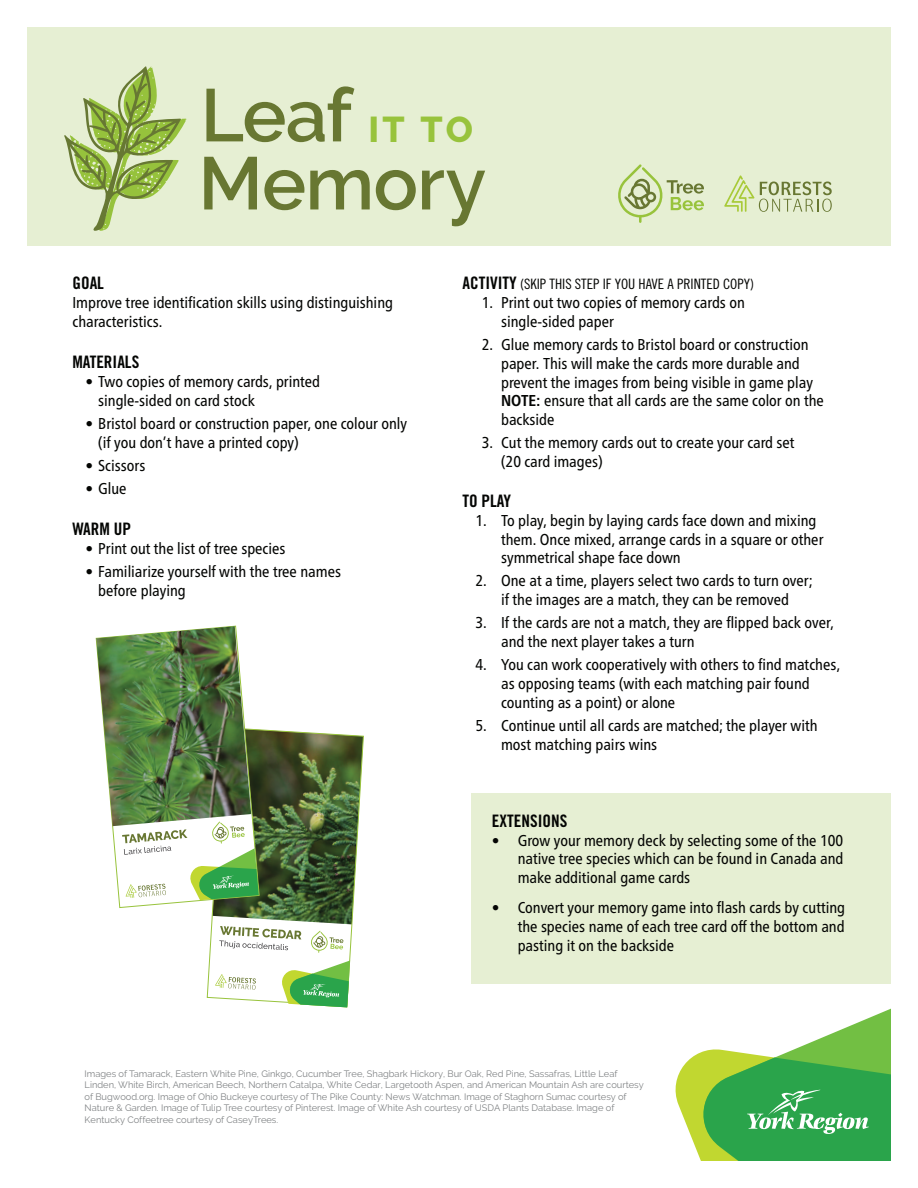
<style>
.page{position:relative;width:918px;height:1188px;background:#fff}
.page>*{position:absolute;margin:0;border:0;box-sizing:border-box;transform-origin:0 0}
.t1{font:600 74.25px/68.1px "Raleway";letter-spacing:-.01em;color:#687732}
.t2{font:17.25px "Trade Gothic LT Pro Bd Cn 20";color:#040503}
.t3{font:condensed 15.75px/18.9px "Frutiger Neue LT Pro";color:#040503}
.t4{font:14.4px "Trade Gothic LT Pro Cn 18";color:#040503}
.t5{font:9.3px/11.4px "Raleway";color:#808385}
.s1{font-weight:800;font-size:35.85px;color:#98c33c}
.s2{font-family:"Trade Gothic LT Pro Bd Cn 20";font-size:17.25px}
.s3{font-weight:700}
</style>
<div class="page">
<div style="left:471px;top:793px;width:420px;height:191px;background:#e6efd3"></div>
<div style="left:27px;top:27px;width:864px;height:218px;background:#e6efd3"></div>
<svg style="left:618px;top:164px;width:86px;height:59px"></svg>
<svg style="left:724px;top:175px;width:108px;height:37px"></svg>
<svg style="left:64px;top:66px;width:122px;height:165px"></svg>
<img style="left:207px;top:729px;width:157px;height:270px">
<svg style="left:112px;top:728px;width:148px;height:180px"></svg>
<img style="left:96px;top:626px;width:155px;height:200px">
<svg style="left:675px;top:1008px;width:216px;height:153px"></svg>
<svg style="left:215px;top:926px;width:135px;height:81px"></svg>
<svg style="left:122px;top:822px;width:137px;height:79px"></svg>
<h1 class="t1" style="left:198px;top:81px;width:289px">Leaf <span class="s1">IT TO<br></span>Memory</h1>
<p class="t2" style="left:72px;top:272px;width:33px">GOAL</p>
<p class="t3" style="left:72px;top:293px;width:322px">Improve tree identification skills using distinguishing characteristics.</p>
<p class="t2" style="left:72px;top:351px;width:68px">MATERIALS</p>
<p class="t3" style="left:98px;top:372px;width:223px;text-indent:-13px">• Two copies of memory cards, printed single-sided on card stock</p>
<p class="t3" style="left:98px;top:414px;width:310px;text-indent:-13px">• Bristol board or construction paper, one colour only (if you don’t have a printed copy)</p>
<p class="t3" style="left:85px;top:456px;width:61px">• Scissors</p>
<p class="t3" style="left:85px;top:479px;width:43px">• Glue</p>
<p class="t2" style="left:72px;top:518px;width:60px">WARM UP</p>
<p class="t3" style="left:85px;top:539px;width:202px">• Print out the list of tree species</p>
<p class="t3" style="left:98px;top:562px;width:244px;text-indent:-13px">• Familiarize yourself with the tree names before playing</p>
<p class="t4" style="left:462px;top:275px;width:293px"><span class="s2">ACTIVITY</span> (SKIP THIS STEP IF YOU HAVE A PRINTED COPY)</p>
<p class="t3" style="left:501px;top:293px;width:245px;text-indent:-19px">1. Print out two copies of memory cards on single-sided paper</p>
<p class="t3" style="left:501px;top:335px;width:324px;text-indent:-19px">2. Glue memory cards to Bristol board or construction paper. This will make the cards more durable and prevent the images from being visible in game play <span class="s3">NOTE:</span> ensure that all cards are the same color on the backside</p>
<p class="t3" style="left:501px;top:433px;width:295px;text-indent:-19px">3. Cut the memory cards out to create your card set (20 card images)</p>
<p class="t2" style="left:462px;top:490px;width:50px">TO PLAY</p>
<p class="t3" style="left:501px;top:511px;width:324px;text-indent:-26px">1. To play, begin by laying cards face down and mixing them. Once mixed, arrange cards in a square or other symmetrical shape face down</p>
<p class="t3" style="left:475px;top:571px;width:339px;text-align:center">2. One at a time, players select two cards to turn over; if the images are a match, they can be removed</p>
<p class="t3" style="left:501px;top:613px;width:334px;text-indent:-26px">3. If the cards are not a match, they are flipped back over, and the next player takes a turn</p>
<p class="t3" style="left:501px;top:655px;width:340px;text-indent:-26px">4. You can work cooperatively with others to find matches, as opposing teams (with each matching pair found counting as a point) or alone</p>
<p class="t3" style="left:501px;top:716px;width:318px;text-indent:-26px">5. Continue until all cards are matched; the player with most matching pairs wins</p>
<p class="t2" style="left:492px;top:810px;width:77px">EXTENSIONS</p>
<p class="t3" style="left:518px;top:831px;width:327px;text-align:justify;text-indent:-26px">• Grow your memory deck by selecting some of the 100 native tree species which can be found in Canada and make additional game cards</p>
<p class="t3" style="left:518px;top:898px;width:329px;text-align:justify;text-indent:-26px">• Convert your memory game into flash cards by cutting the species name of each tree card off the bottom and pasting it on the backside</p>
<p class="t5" style="left:85px;top:1068px;width:561px">Images of Tamarack, Eastern White Pine, Ginkgo, Cucumber Tree, Shagbark Hickory, Bur Oak, Red Pine, Sassafras, Little Leaf Linden, White Birch, American Beech, Northern Catalpa, White Cedar, Largetooth Aspen, and American Mountain Ash are courtesy of Bugwood.org. Image of Ohio Buckeye courtesy of The Pike County: News Watchman. Image of Staghorn Sumac courtesy of Nature &amp; Garden. Image of Tulip Tree courtesy of Pinterest. Image of White Ash courtesy of USDA Plants Database. Image of Kentucky Coffeetree courtesy of CaseyTrees.</p>
</div>
